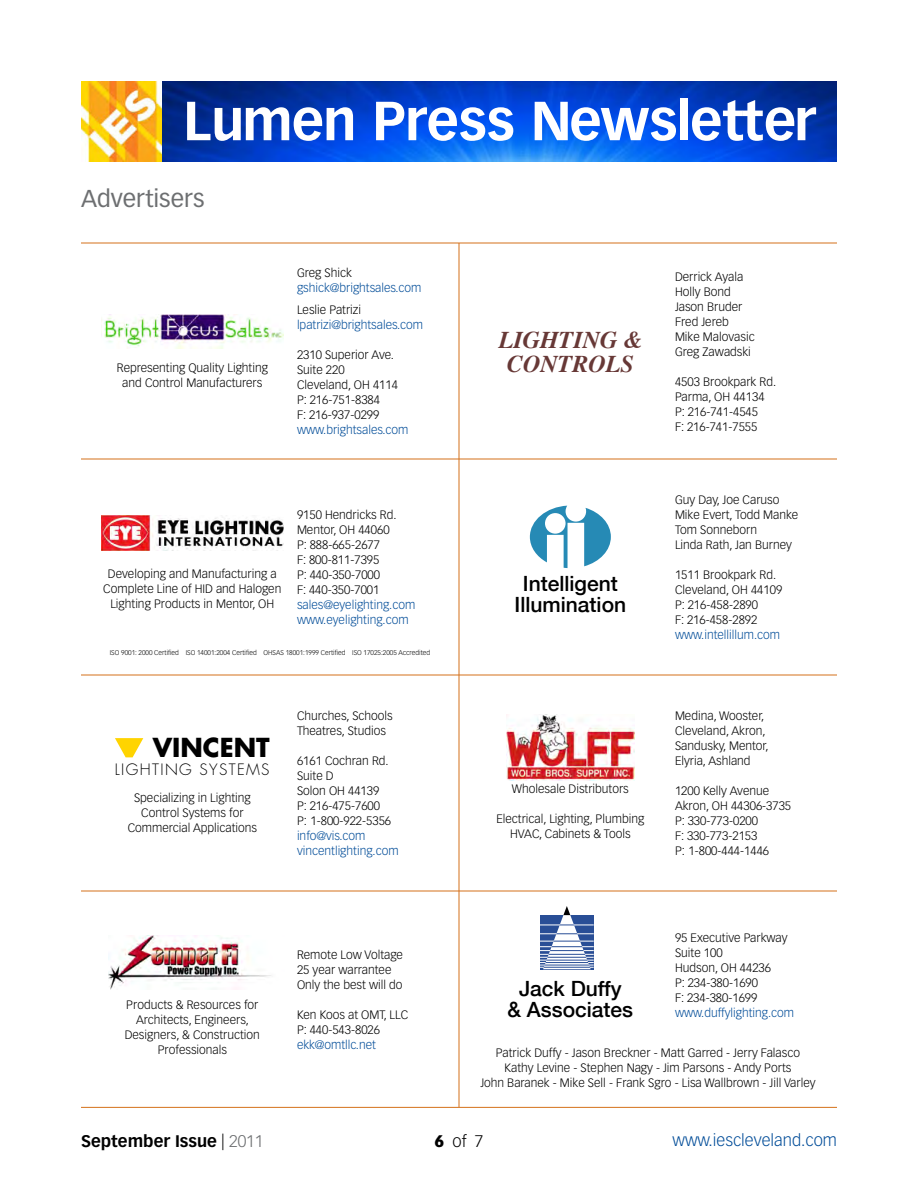
<style>
.page{position:relative;width:918px;height:1188px;background:#fff}
.page>*{position:absolute;margin:0;border:0;box-sizing:border-box;transform-origin:0 0}
.t1{font:700 54px "Vectora LH";letter-spacing:-.02em;color:#fff}
.t2{font:700 25.5px "Futura";color:#000}
.t3{font:italic 700 24px/24px "Times";color:#673836;text-align:center}
.t4{font:24px "Vectora LH";color:#6d6f71}
.t5{font:500 21px/21px "Helvetica Neue";color:#000;text-align:center}
.t6{font:300 16.5px "Vectora LH";color:#004c98}
.t7{font:700 16.5px "Vectora LH";color:#000}
.t8{font:300 16.5px "Vectora LH";color:#000}
.t9{font:300 15.3px "Futura";letter-spacing:.09em;color:#000}
.t10{font:300 12px/15px "Vectora LH";color:#000}
.t11{font:300 12px/15px "Vectora LH";color:#004c98}
.t12{font:300 6.75px "Vectora LH";color:#000}
.s1{font-weight:300}
.s2{font-weight:300;color:#6d6f71}
.s3{font-weight:900}
</style>
<div class="page">
<img style="left:101px;top:516px;width:183px;height:34px">
<svg style="left:530px;top:506px;width:81px;height:62px"></svg>
<svg style="left:115px;top:738px;width:28px;height:19px"></svg>
<img style="left:109px;top:936px;width:162px;height:53px">
<svg style="left:540px;top:915px;width:54px;height:54px"></svg>
<hr style="left:540px;top:925px;width:54px;height:1px;background:#fff">
<hr style="left:540px;top:933px;width:54px;height:1px;background:#fff">
<hr style="left:540px;top:941px;width:54px;height:1px;background:#fff">
<hr style="left:540px;top:946px;width:54px;height:1px;background:#fff">
<hr style="left:540px;top:950px;width:54px;height:1px;background:#fff">
<hr style="left:540px;top:954px;width:54px;height:1px;background:#fff">
<hr style="left:540px;top:957px;width:54px;height:1px;background:#fff">
<hr style="left:540px;top:960px;width:54px;height:1px;background:#fff">
<hr style="left:540px;top:962px;width:54px;height:1px;background:#fff">
<hr style="left:540px;top:965px;width:54px;height:1px;background:#fff">
<hr style="left:540px;top:967px;width:54px;height:1px;background:#fff">
<svg style="left:543px;top:906px;width:48px;height:63px"></svg>
<img style="left:506px;top:714px;width:128px;height:67px">
<img style="left:101px;top:315px;width:183px;height:33px">
<hr style="left:81px;top:891px;width:756px;height:1px;background:#d4711a">
<hr style="left:81px;top:675px;width:756px;height:1px;background:#d4711a">
<hr style="left:81px;top:459px;width:756px;height:1px;background:#d4711a">
<hr style="left:81px;top:243px;width:756px;height:1px;background:#d4711a">
<hr style="left:459px;top:243px;width:1px;height:864px;background:#d4711a">
<hr style="left:81px;top:1107px;width:756px;height:1px;background:#d4711a">
<img style="left:81px;top:81px;width:756px;height:81px">
<h1 class="t1" style="left:183px;top:88px;width:634px">Lumen Press Newsletter</h1>
<h3 class="t4" style="left:81px;top:184px;width:125px">Advertisers</h3>
<p class="t10" style="left:117px;top:360px;width:153px;text-align:center">Representing Quality Lighting and Control Manufacturers</p>
<p class="t10" style="left:297px;top:266px;width:56px">Greg Shick</p>
<p class="t11" style="left:297px;top:281px;width:126px">gshick@brightsales.com</p>
<p class="t10" style="left:297px;top:302px;width:66px">Leslie Patrizi</p>
<p class="t11" style="left:297px;top:317px;width:128px">lpatrizi@brightsales.com</p>
<p class="t10" style="left:297px;top:347px;width:103px">2310 Superior Ave.<br>Suite 220<br>Cleveland, OH 4114<br>P: 216-751-8384<br>F: 216-937-0299</p>
<p class="t11" style="left:297px;top:422px;width:113px">www.brightsales.com</p>
<h3 class="t3" style="left:499px;top:326px;width:145px">LIGHTING &amp;<br>CONTROLS</h3>
<p class="t10" style="left:297px;top:507px;width:101px">9150 Hendricks Rd.<br>Mentor, OH 44060<br>P: 888-665-2677<br>F: 800-811-7395<br>P: 440-350-7000<br>F: 440-350-7001</p>
<p class="t11" style="left:297px;top:597px;width:120px">sales@eyelighting.com www.eyelighting.com</p>
<p class="t12" style="left:110px;top:648px;width:322px">ISO 9001: 2000 Certified ISO 14001:2004 Certified OHSAS 18001:1999 Certified ISO 17025:2005 Accredited</p>
<p class="t10" style="left:103px;top:567px;width:180px;text-align:center">Developing and Manufacturing a<br>Complete Line of HID and Halogen<br>Lighting Products in Mentor, OH</p>
<h3 class="t5" style="left:515px;top:573px;width:113px">Intelligent<br>Illumination</h3>
<h2 class="t2" style="left:153px;top:730px;width:119px">VINCENT</h2>
<p class="t9" style="left:115px;top:760px;width:155px">LIGHTING SYSTEMS</p>
<p class="t10" style="left:128px;top:791px;width:131px;text-align:center">Specializing in Lighting<br>Control Systems for<br>Commercial Applications</p>
<p class="t10" style="left:297px;top:708px;width:97px">Churches, Schools<br>Theatres, Studios</p>
<p class="t10" style="left:297px;top:753px;width:96px">6161 Cochran Rd.<br>Suite D<br>Solon OH 44139<br>P: 216-475-7600<br>P: 1-800-922-5356</p>
<p class="t11" style="left:297px;top:828px;width:103px">info@vis.com vincentlighting.com</p>
<p class="t10" style="left:512px;top:782px;width:118px">Wholesale Distributors</p>
<p class="t10" style="left:496px;top:812px;width:149px;text-align:center">Electrical, Lighting, Plumbing<br>HVAC, Cabinets &amp; Tools</p>
<p class="t10" style="left:675px;top:269px;width:81px">Derrick Ayala<br>Holly Bond<br>Jason Bruder<br>Fred Jereb<br>Mike Malovasic<br>Greg Zawadski</p>
<p class="t10" style="left:675px;top:374px;width:103px">4503 Brookpark Rd.<br>Parma, OH 44134<br>P: 216-741-4545<br>F: 216-741-7555</p>
<p class="t10" style="left:675px;top:492px;width:125px">Guy Day, Joe Caruso<br>Mike Evert, Todd Manke<br>Tom Sonneborn<br>Linda Rath, Jan Burney</p>
<p class="t10" style="left:675px;top:567px;width:109px">1511 Brookpark Rd.<br>Cleveland, OH 44109<br>P: 216-458-2890<br>F: 216-458-2892</p>
<p class="t11" style="left:675px;top:627px;width:107px">www.intellillum.com</p>
<p class="t10" style="left:675px;top:708px;width:95px">Medina, Wooster,<br>Cleveland, Akron,<br>Sandusky, Mentor,<br>Elyria, Ashland</p>
<p class="t10" style="left:675px;top:783px;width:118px">1200 Kelly Avenue<br>Akron, OH 44306-3735<br>P: 330-773-0200<br>F: 330-773-2153<br>P: 1-800-444-1446</p>
<p class="t10" style="left:125px;top:998px;width:137px;text-align:center">Products &amp; Resources for<br>Architects, Engineers,<br>Designers, &amp; Construction<br>Professionals</p>
<p class="t10" style="left:297px;top:947px;width:108px">Remote Low Voltage<br>25 year warrantee<br>Only the best will do</p>
<p class="t10" style="left:297px;top:1007px;width:113px">Ken Koos at OMT, LLC<br>P: 440-543-8026</p>
<p class="t11" style="left:297px;top:1037px;width:80px">ekk@omtllc.net</p>
<p class="t10" style="left:675px;top:931px;width:114px">95 Executive Parkway<br>Suite 100<br>Hudson, OH 44236<br>P: 234-380-1690<br>F: 234-380-1699</p>
<p class="t11" style="left:675px;top:1006px;width:121px">www.duffylighting.com</p>
<p class="t10" style="left:480px;top:1045px;width:337px;text-align:center">Patrick Duffy - Jason Breckner - Matt Garred - Jerry Falasco<br>Kathy Levine - Stephen Nagy - Jim Parsons - Andy Ports<br>John Baranek - Mike Sell - Frank Sgro - Lisa Wallbrown - Jill Varley</p>
<h3 class="t5" style="left:508px;top:978px;width:127px">Jack Duffy<br>&amp; Associates</h3>
<h3 class="t7" style="left:81px;top:1131px;width:184px">September Issue <span class="s1">|</span> <span class="s2">2011</span></h3>
<h3 class="t8" style="left:435px;top:1132px;width:50px"><span class="s3">6</span>of7</h3>
<h3 class="t6" style="left:673px;top:1131px;width:166px">www.iescleveland.com</h3>
</div>
